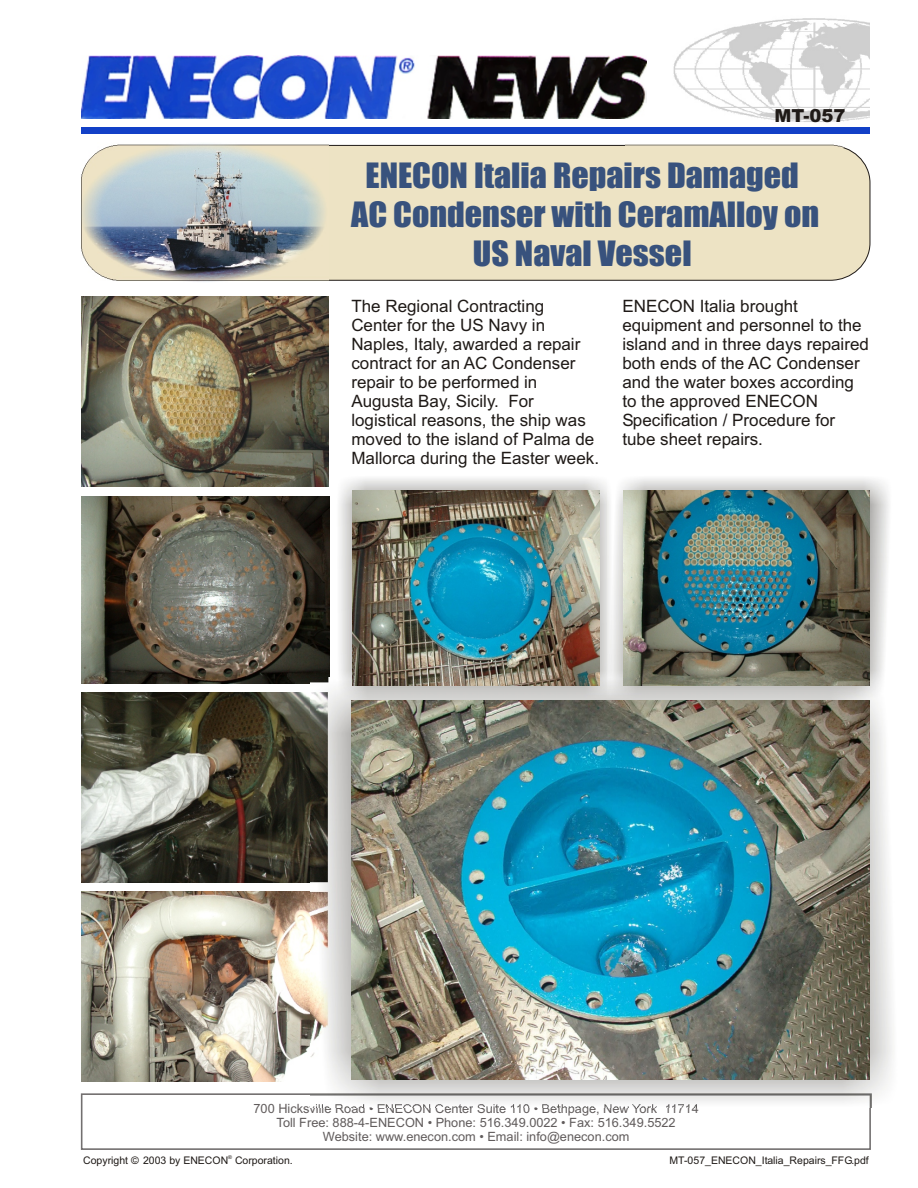
<style>
.page{position:relative;width:918px;height:1188px;background:#fff}
.page>*{position:absolute;margin:0;border:0;box-sizing:border-box;transform-origin:0 0}
.t1{font:32.25px/39.3px "Impact";color:#38527d;text-align:center;scale:1.05 1}
.t2{font:900 18px "Arial";color:#1f1a17}
.t3{font:16.95px/19px "Arial";color:#1f1a17}
.t4{font:12.75px/14.2px "Arial";color:#615c5c;text-align:center}
.t5{font:10.5px "Arial";color:#1f1a17}
.t6{font:5.25px "Arial";color:#1f1a17}
</style>
<div class="page">
<div style="left:82px;top:145px;width:788px;height:135px;background:#ede3c4;border:1px solid #1f1a17;border-radius:39px"></div>
<img style="left:625px;top:18px;width:245px;height:130px">
<div style="left:82px;top:127px;width:788px;height:7px;background:#1240c7"></div>
<img style="left:82px;top:56px;width:564px;height:63px">
<div style="left:81px;top:1093px;width:790px;height:57px;border:2px solid #737070"></div>
<img style="left:82px;top:297px;width:247px;height:190px">
<img style="left:82px;top:693px;width:229px;height:189px">
<img style="left:82px;top:496px;width:248px;height:187px">
<img style="left:82px;top:892px;width:229px;height:190px">
<img style="left:311px;top:678px;width:583px;height:429px">
<img style="left:351px;top:701px;width:519px;height:378px">
<img style="left:337px;top:478px;width:271px;height:222px">
<img style="left:352px;top:490px;width:247px;height:195px">
<img style="left:608px;top:478px;width:284px;height:222px">
<img style="left:623px;top:490px;width:247px;height:195px">
<img style="left:81px;top:144px;width:247px;height:138px">
<p class="t2" style="left:775px;top:109px;width:72px">MT-057</p>
<h1 class="t1" style="left:351px;top:157px;width:447px">ENECON Italia Repairs Damaged<br>AC Condenser with CeramAlloy on<br>US Naval Vessel</h1>
<p class="t3" style="left:622px;top:298px;width:248px">ENECON Italia brought equipment and personnel to the island and in three days repaired both ends of the AC Condenser and the water boxes according to the approved ENECON<br>Specification / Procedure for tube sheet repairs.</p>
<p class="t3" style="left:351px;top:298px;width:249px">The Regional Contracting<br>Center for the US Navy in<br>Naples, Italy, awarded a repair contract for an AC Condenser repair to be performed in<br>Augusta Bay, Sicily. For logistical reasons, the ship was moved to the island of Palma de<br>Mallorca during the Easter week.</p>
<p class="t4" style="left:254px;top:1102px;width:447px">700 Hicksville Road • ENECON Center Suite 110 • Bethpage, New York 11714<br>Toll Free: 888-4-ENECON • Phone: 516.349.0022 • Fax: 516.349.5522<br>Website: www.enecon.com • Email: info@enecon.com</p>
<p class="t5" style="left:83px;top:1157px;width:211px">Copyright © 2003 by ENECON Corporation.</p>
<p class="t6" style="left:228px;top:1155px;width:5px">®</p>
<p class="t5" style="left:670px;top:1157px;width:201px">MT-057_ENECON_Italia_Repairs_FFG.pdf</p>
</div>
